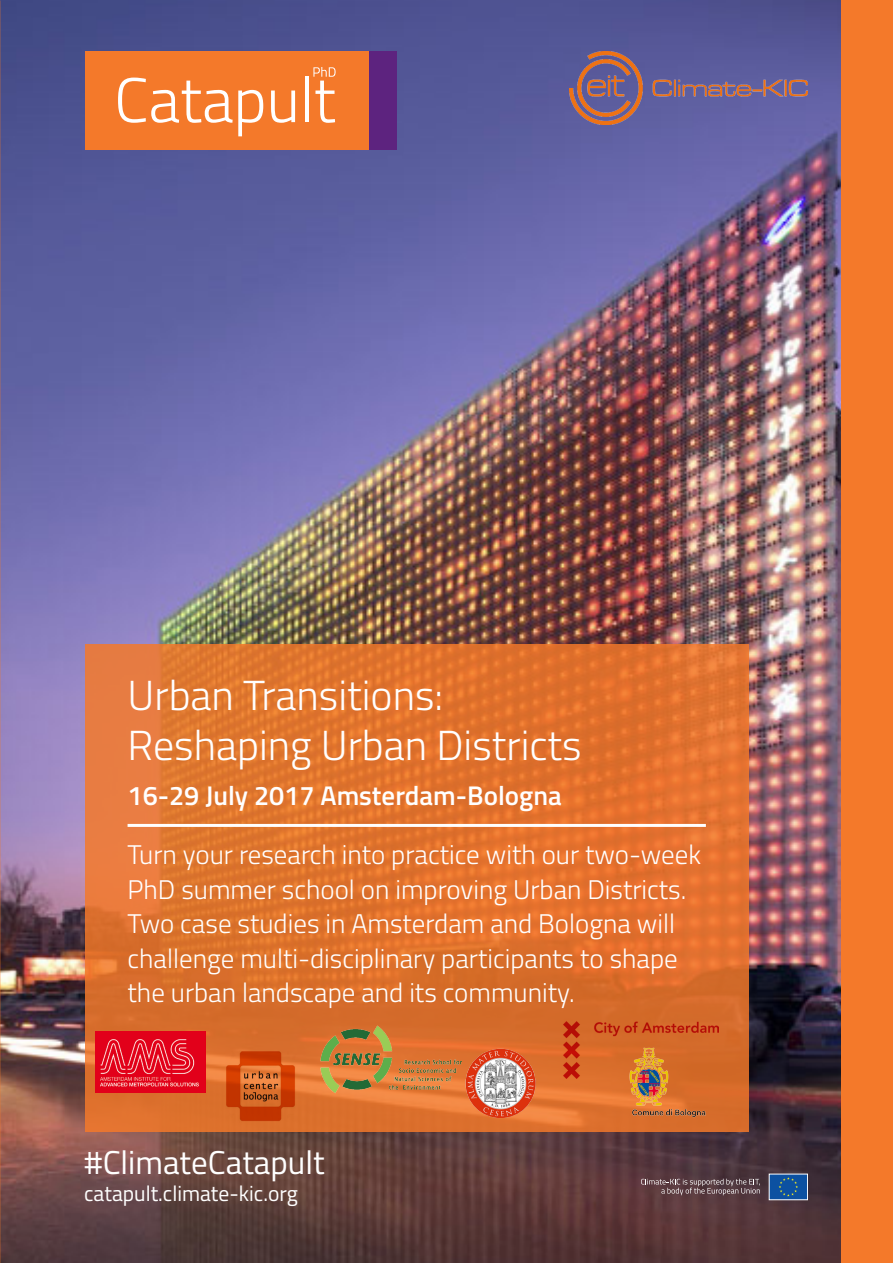
<style>
.page{position:relative;width:893px;height:1263px;background:#fff}
.page>*{position:absolute;margin:0;border:0;box-sizing:border-box;transform-origin:0 0}
.t1{font:300 42px/50.4px "Titillium";color:#fff}
.t2{font:33px "Titillium";color:#fff}
.t3{font:300 27px/34.5px "Titillium";color:#fff}
.t4{font:600 27px "Titillium";color:#fff}
.t5{font:21.6px "Titillium";color:#fff}
</style>
<div class="page">
<img style="left:0;top:0;width:842px;height:1263px">
<div style="left:842px;top:0;width:51px;height:1263px;background:#f4792a"></div>
<svg style="left:85px;top:644px;width:663px;height:488px;background:#e0722e"></svg>
<hr style="left:128px;top:824px;width:578px;height:3px;background:#fff">
<div style="left:85px;top:51px;width:289px;height:98px;background:#f4792a"></div>
<svg style="left:118px;top:78px;width:145px;height:58px"></svg>
<svg style="left:271px;top:91px;width:24px;height:32px"></svg>
<hr style="left:305px;top:76px;width:4px;height:46px;background:#fff">
<div style="left:369px;top:51px;width:28px;height:98px;background:#5d237f"></div>
<svg style="left:313px;top:67px;width:23px;height:56px"></svg>
<img style="left:570px;top:51px;width:238px;height:73px">
<div style="left:769px;top:1174px;width:38px;height:26px;background:#0c51a1"></div>
<svg style="left:779px;top:1177px;width:19px;height:19px"></svg>
<svg style="left:641px;top:1179px;width:119px;height:16px;background:#71595d"></svg>
<img style="left:95px;top:1031px;width:111px;height:61px">
<img style="left:224px;top:1050px;width:73px;height:73px">
<img style="left:315px;top:1021px;width:151px;height:81px">
<img style="left:466px;top:1049px;width:69px;height:69px;border-radius:35px">
<img style="left:623px;top:1079px;width:91px;height:45px">
<img style="left:563px;top:1021px;width:156px;height:58px">
<h1 class="t1" style="left:128px;top:668px;width:456px">Urban Transitions:<br>Reshaping Urban Districts</h1>
<p class="t4" style="left:128px;top:775px;width:436px">16-29 July 2017 Amsterdam-Bologna</p>
<p class="t3" style="left:128px;top:836px;width:575px">Turn your research into practice with our two-week PhD summer school on improving Urban Districts.<br>Two case studies in Amsterdam and Bologna will challenge multi-disciplinary participants to shape the urban landscape and its community.</p>
<p class="t2" style="left:84px;top:1138px;width:242px">#ClimateCatapult</p>
<p class="t5" style="left:84px;top:1177px;width:215px">catapult.climate-kic.org</p>
</div>
